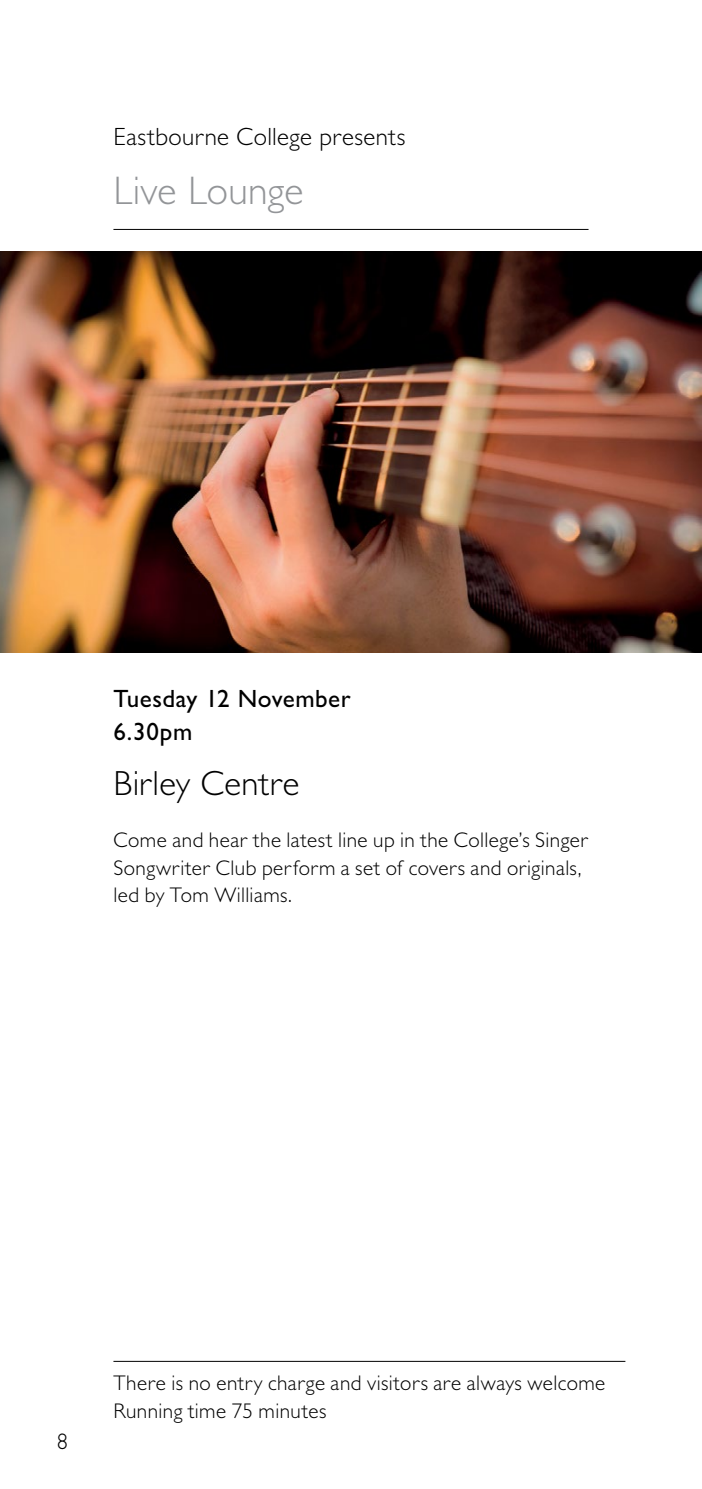
<style>
.page{position:relative;width:702px;height:1489px;background:#fff}
.page>*{position:absolute;margin:0;border:0;box-sizing:border-box;transform-origin:0 0}
.t1{font:300 40px "Gill Sans MT Std";letter-spacing:.005em;color:#939598}
.t2{font:300 35px "Gill Sans MT Std";letter-spacing:.005em;color:#000}
.t3{font:300 25px "Gill Sans MT Std";letter-spacing:.015em;color:#000}
.t4{font:25px/32.5px "Gill Sans";letter-spacing:.02em;color:#000}
.t5{font:300 22.5px "Gill Sans MT Std";color:#000}
.t6{font:300 21.25px/27.5px "Gill Sans MT Std";letter-spacing:.02em;color:#000}
</style>
<div class="page">
<hr style="left:113px;top:229px;width:475px;height:1px;background:#000">
<img style="left:0;top:252px;width:702px;height:400px">
<hr style="left:113px;top:1360px;width:512px;height:1px;background:#000">
<p class="t3" style="left:113px;top:121px;width:293px">Eastbourne College presents</p>
<h1 class="t1" style="left:113px;top:167px;width:192px">Live Lounge</h1>
<p class="t4" style="left:113px;top:683px;width:239px">Tuesday 12 November<br>6.30pm</p>
<h2 class="t2" style="left:113px;top:762px;width:188px">Birley Centre</h2>
<p class="t6" style="left:113px;top:825px;width:476px">Come and hear the latest line up in the College’s Singer<br>Songwriter Club perform a set of covers and originals, led by Tom Williams.</p>
<p class="t5" style="left:57px;top:1427px;width:13px">8</p>
<p class="t6" style="left:113px;top:1368px;width:493px">There is no entry charge and visitors are always welcome<br>Running time 75 minutes</p>
</div>
